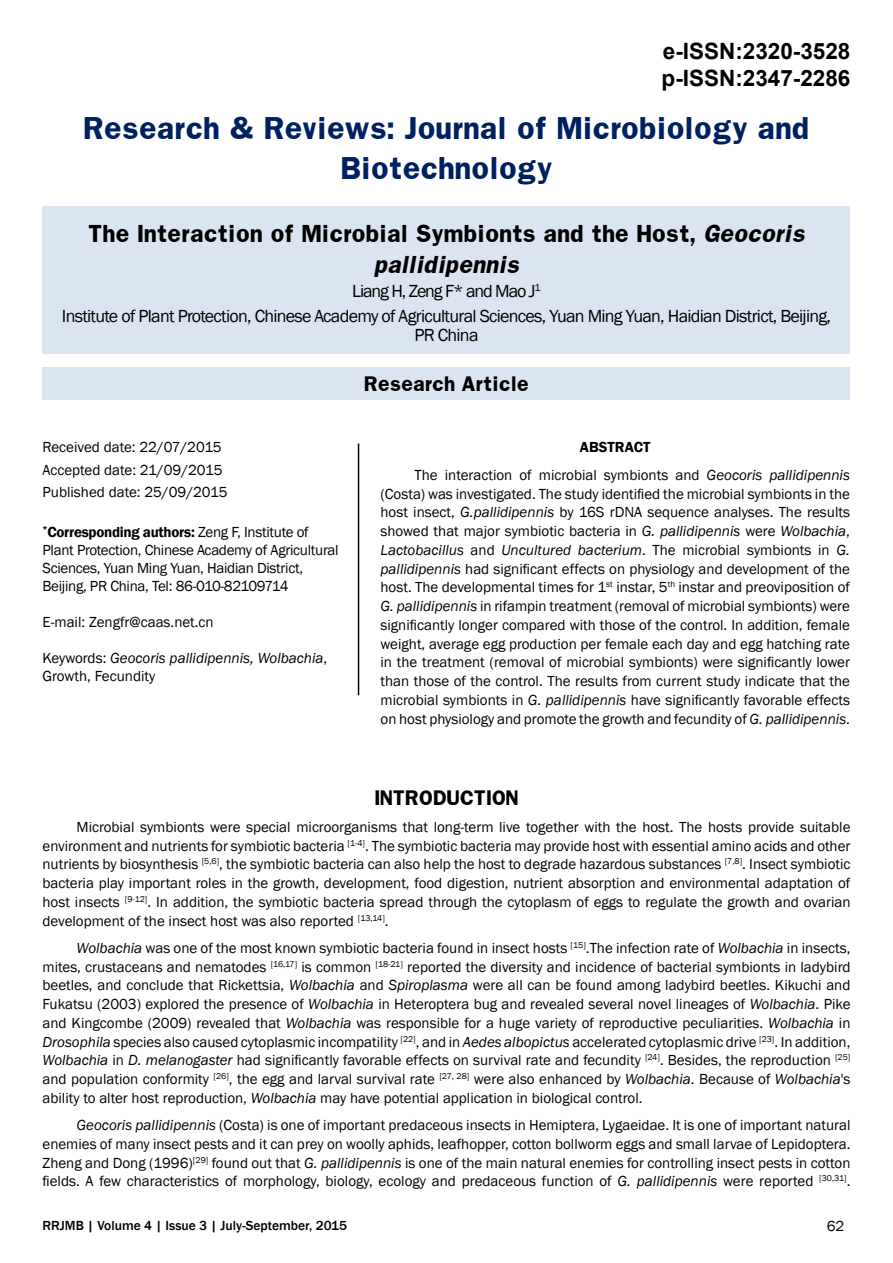
<style>
.page{position:relative;width:893px;height:1263px;background:#fff}
.page>*{position:absolute;margin:0;border:0;box-sizing:border-box;transform-origin:0 0}
.t1{font:700 27px/40.5px "Franklin";color:#002060;text-align:center}
.t2{font:700 22.5px/27px "Arial";color:#000}
.t3{font:700 21px/31.5px "Franklin";color:#000;text-align:center}
.t4{font:18px/24px "Franklin Gothic";letter-spacing:-.04em;color:#000;text-align:center}
.t5{font:700 18px "Franklin";color:#000}
.t6{font:15px/18.8px "Franklin Gothic";color:#000;text-align:justify}
.t7{font:15px/18px "Franklin Gothic";letter-spacing:-.02em;color:#000}
.t8{font:italic 15px/18px "Franklin Gothic";color:#000}
.t9{font:500 13.5px "Franklin Gothic";color:#000}
.s1{font-style:italic}
.s2{font-weight:600}
.s3{font-style:normal}
</style>
<div class="page">
<div style="left:43px;top:206px;width:807px;height:148px;background:#dbe5f1"></div>
<div style="left:43px;top:367px;width:807px;height:32px;background:#dbe5f1"></div>
<hr style="left:358px;top:444px;width:1px;height:251px;background:#000">
<h2 class="t2" style="left:662px;top:38px;width:190px">e-ISSN:2320-3528 p-ISSN:2347-2286</h2>
<h1 class="t1" style="left:83px;top:107px;width:728px">Research &amp; Reviews: Journal of Microbiology and<br>Biotechnology</h1>
<h3 class="t3" style="left:88px;top:217px;width:723px">The Interaction of Microbial Symbionts and the Host, <span class="s1">Geocoris pallidipennis</span></h3>
<p class="t4" style="left:62px;top:280px;width:771px">Liang H, Zeng F* and Mao J<sup>1<br></sup>Institute of Plant Protection, Chinese Academy of Agricultural Sciences, Yuan Ming Yuan, Haidian District, Beijing,</p>
<p class="t4" style="left:414px;top:324px;width:66px">PR China</p>
<p class="t5" style="left:364px;top:371px;width:166px">Research Article</p>
<p class="t6" style="left:43px;top:437px;width:187px;line-height:22.5px;text-align:left">Received date: 22/07/2015<br>Accepted date: 21/09/2015<br>Published date: 25/09/2015</p>
<p class="t7" style="left:43px;top:523px;width:298px"><sup>*</sup><span class="s2">Corresponding authors:</span> Zeng F, Institute of Plant Protection, Chinese Academy of Agricultural Sciences, Yuan Ming Yuan, Haidian District, Beijing, PR China, Tel: 86-010-82109714</p>
<p class="t6" style="left:43px;top:613px;width:173px">E-mail: Zengfr@caas.net.cn</p>
<p class="t8" style="left:43px;top:649px;width:286px"><span class="s3">Keywords:</span> Geocoris pallidipennis, Wolbachia<span class="s3">,<br>Growth, Fecundity</span></p>
<p class="t6" style="left:415px;top:434px;width:437px;line-height:27.3px;text-indent:165px"><span class="s2">ABSTRACT<br></span>The interaction of microbial symbionts and <span class="s1">Geocoris pallidipennis</span></p>
<p class="t6" style="left:381px;top:484px;width:471px">(Costa) was investigated. The study identified the microbial symbionts in the host insect, <span class="s1">G.pallidipennis</span> by 16S rDNA sequence analyses. The results showed that major symbiotic bacteria in <span class="s1">G. pallidipennis</span> were <span class="s1">Wolbachia</span>, <span class="s1">Lactobacillus</span> and <span class="s1">Uncultured bacterium</span>. The microbial symbionts in <span class="s1">G. pallidipennis</span> had significant effects on physiology and development of the host. The developmental times for 1<sup>st</sup> instar, 5<sup>th</sup> instar and preoviposition of <span class="s1">G. pallidipennis</span> in rifampin treatment (removal of microbial symbionts) were significantly longer compared with those of the control. In addition, female weight, average egg production per female each day and egg hatching rate in the treatment (removal of microbial symbionts) were significantly lower than those of the control. The results from current study indicate that the microbial symbionts in <span class="s1">G. pallidipennis</span> have significantly favorable effects on host physiology and promote the growth and fecundity of <span class="s1">G. pallidipennis</span>.</p>
<p class="t5" style="left:374px;top:785px;width:146px">INTRODUCTION</p>
<p class="t6" style="left:43px;top:818px;width:809px;text-indent:34px">Microbial symbionts were special microorganisms that long-term live together with the host. The hosts provide suitable environment and nutrients for symbiotic bacteria <sup>[1-4]</sup>. The symbiotic bacteria may provide host with essential amino acids and other nutrients by biosynthesis <sup>[5,6]</sup>, the symbiotic bacteria can also help the host to degrade hazardous substances <sup>[7,8]</sup>. Insect symbiotic bacteria play important roles in the growth, development, food digestion, nutrient absorption and environmental adaptation of host insects <sup>[9-12]</sup>. In addition, the symbiotic bacteria spread through the cytoplasm of eggs to regulate the growth and ovarian development of the insect host was also reported <sup>[13,14]</sup>.</p>
<p class="t6" style="left:43px;top:939px;width:809px;text-indent:34px"><span class="s1">Wolbachia</span> was one of the most known symbiotic bacteria found in insect hosts <sup>[15]</sup>.The infection rate of <span class="s1">Wolbachia</span> in insects, mites, crustaceans and nematodes <sup>[16,17]</sup> is common <sup>[18-21]</sup> reported the diversity and incidence of bacterial symbionts in ladybird beetles, and conclude that Rickettsia, <span class="s1">Wolbachia</span> and <span class="s1">Spiroplasma</span> were all can be found among ladybird beetles. Kikuchi and Fukatsu (2003) explored the presence of <span class="s1">Wolbachia</span> in Heteroptera bug and revealed several novel lineages of <span class="s1">Wolbachia</span>. Pike and Kingcombe (2009) revealed that <span class="s1">Wolbachia</span> was responsible for a huge variety of reproductive peculiarities. <span class="s1">Wolbachia</span> in <span class="s1">Drosophila</span> species also caused cytoplasmic incompatility <sup>[22]</sup>, and in <span class="s1">Aedes albopictus</span> accelerated cytoplasmic drive <sup>[23]</sup>. In addition, <span class="s1">Wolbachia</span> in <span class="s1">D. melanogaster</span> had significantly favorable effects on survival rate and fecundity <sup>[24]</sup>. Besides, the reproduction <sup>[25] </sup>and population conformity <sup>[26]</sup>, the egg and larval survival rate <sup>[27,</sup> <sup>28]</sup> were also enhanced by <span class="s1">Wolbachia</span>. Because of <span class="s1">Wolbachia</span>'s ability to alter host reproduction, <span class="s1">Wolbachia</span> may have potential application in biological control.</p>
<p class="t6" style="left:43px;top:1116px;width:809px;text-indent:34px"><span class="s1">Geocoris pallidipennis</span> (Costa) is one of important predaceous insects in Hemiptera, Lygaeidae. It is one of important natural enemies of many insect pests and it can prey on woolly aphids, leafhopper, cotton bollworm eggs and small larvae of Lepidoptera.<br>Zheng and Dong (1996)<sup>[29]</sup> found out that <span class="s1">G. pallidipennis</span> is one of the main natural enemies for controlling insect pests in cotton fields. A few characteristics of morphology, biology, ecology and predaceous function of <span class="s1">G. pallidipennis</span> were reported <sup>[30,31]</sup>.</p>
<p class="t9" style="left:43px;top:1217px;width:306px">RRJMB | Volume 4 | Issue 3 | July-September, 2015</p>
<p class="t6" style="left:827px;top:1217px;width:19px">62</p>
</div>
